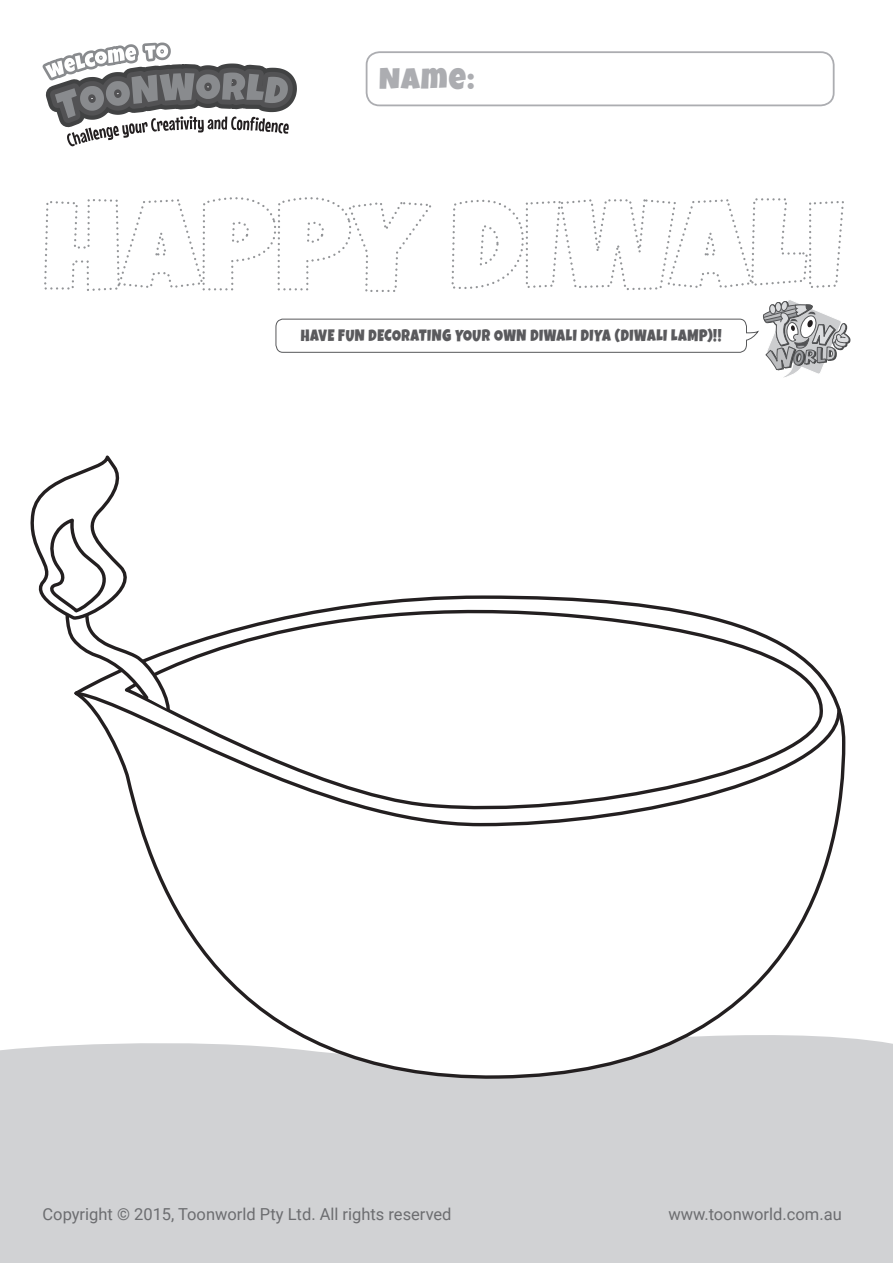
<style>
.page{position:relative;width:893px;height:1263px;background:#fff}
.page>*{position:absolute;margin:0;border:0;box-sizing:border-box;transform-origin:0 0}
.t1{font:29.85px "Luckiest Guy";color:#acadb1}
.t2{font:16.5px "Roboto";color:#6c6d70}
.t3{font:16.5px "Luckiest Guy";letter-spacing:.04em;color:#5a5a5d;scale:.85 1}
</style>
<div class="page">
<div style="left:0;top:1038px;width:893px;height:225px;background:#d1d2d4"></div>
<div style="left:366px;top:51px;width:469px;height:55px;border:2px solid #acadb1;border-radius:13px"></div>
<svg style="left:42px;top:42px;width:255px;height:105px"></svg>
<svg style="left:44px;top:197px;width:800px;height:95px"></svg>
<svg style="left:71px;top:714px;width:776px;height:370px"></svg>
<svg style="left:72px;top:595px;width:770px;height:233px"></svg>
<svg style="left:30px;top:455px;width:142px;height:258px"></svg>
<svg style="left:275px;top:300px;width:576px;height:78px"></svg>
<p class="t1" style="left:379px;top:59px;width:97px">NAME:</p>
<p class="t3" style="left:301px;top:325px;width:497px">HAVE FUN DECORATING YOUR OWN DIWALI DIYA (DIWALI LAMP)!!</p>
<p class="t2" style="left:43px;top:1203px;width:411px">Copyright © 2015, Toonworld Pty Ltd. All rights reserved</p>
<p class="t2" style="left:668px;top:1203px;width:175px">www.toonworld.com.au</p>
</div>
